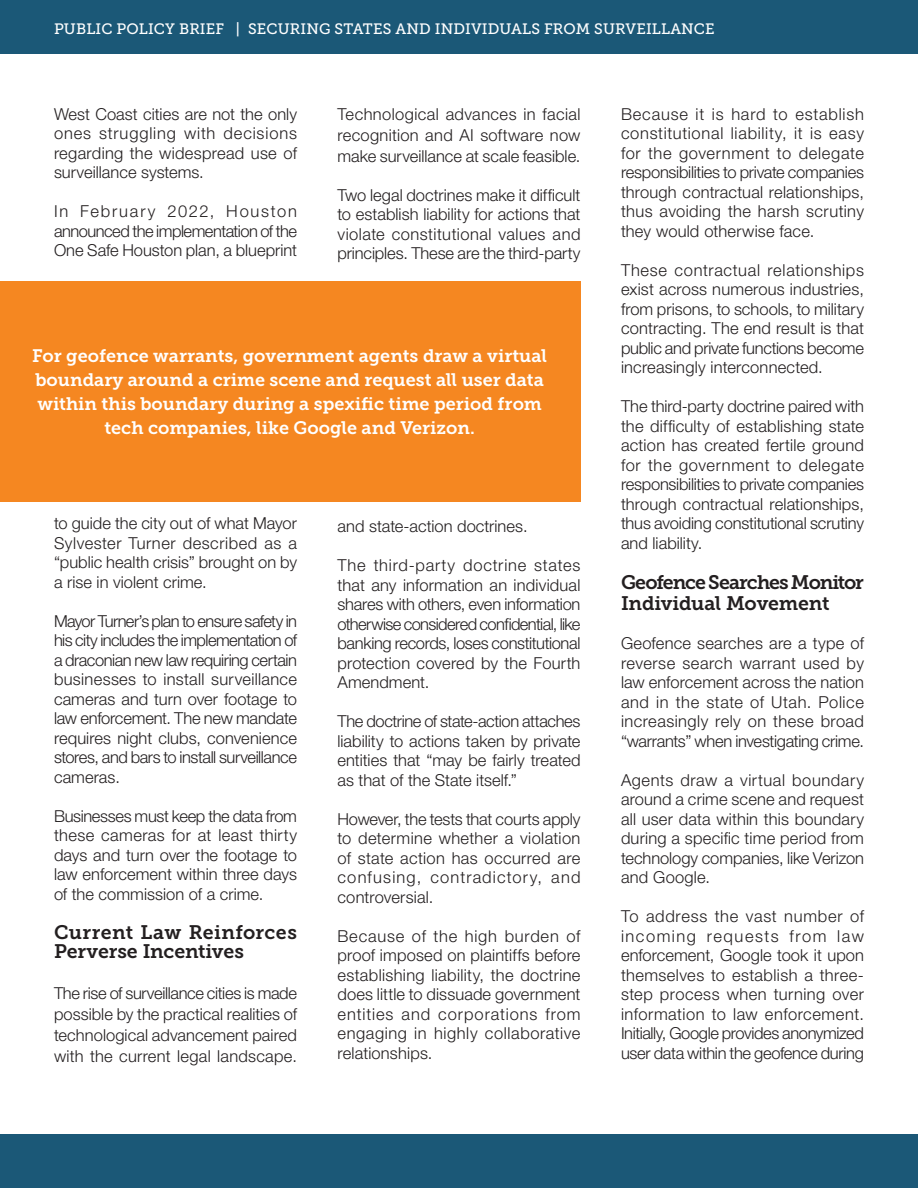
<style>
.page{position:relative;width:918px;height:1188px;background:#fff}
.page>*{position:absolute;margin:0;border:0;box-sizing:border-box;transform-origin:0 0}
.t1{font:19.5px/21px "Museo Slab 700";letter-spacing:-.04em;color:#231f20}
.t2{font:19.5px/19.5px "Museo Slab 700";letter-spacing:-.01em;color:#231f20}
.t3{font:18px/24px "Museo Slab 700";color:#fff;text-align:center}
.t4{font:300 16.5px/19.5px "Helvetica Neue LT Pro";color:#231f20;text-align:justify}
.t5{font:15px "Museo Slab 500";letter-spacing:.01em;color:#fff}
</style>
<div class="page">
<div style="left:0;top:1134px;width:918px;height:54px;background:#1b5877"></div>
<div style="left:0;top:0;width:918px;height:54px;background:#1b5877"></div>
<div style="left:0;top:281px;width:580px;height:221px;background:#f58721"></div>
<p class="t5" style="left:54px;top:20px;width:662px">PUBLIC POLICY BRIEF | SECURING STATES AND INDIVIDUALS FROM SURVEILLANCE</p>
<p class="t4" style="left:54px;top:104px;width:245px">West Coast cities are not the only ones struggling with decisions regarding the widespread use of surveillance systems.</p>
<p class="t4" style="left:54px;top:202px;width:245px">In February 2022, Houston announced the implementation of the One Safe Houston plan, a blueprint</p>
<p class="t4" style="left:338px;top:103px;width:245px;line-height:21px">Technological advances in facial recognition and AI software now make surveillance at scale feasible.</p>
<p class="t4" style="left:338px;top:185px;width:245px">Two legal doctrines make it difficult to establish liability for actions that violate constitutional values and principles. These are the third-party</p>
<p class="t3" style="left:32px;top:344px;width:516px">For geofence warrants, government agents draw a virtual boundary around a crime scene and request all user data within this boundary during a spexific time period from tech companies, like Google and Verizon.</p>
<p class="t4" style="left:54px;top:514px;width:245px">to guide the city out of what Mayor Sylvester Turner described as a “public health crisis” brought on by a rise in violent crime.</p>
<p class="t4" style="left:54px;top:611px;width:245px">Mayor Turner’s plan to ensure safety in his city includes the implementation of a draconian new law requiring certain businesses to install surveillance cameras and turn over footage to law enforcement. The new mandate requires night clubs, convenience stores, and bars to install surveillance cameras.</p>
<p class="t4" style="left:54px;top:806px;width:245px">Businesses must keep the data from these cameras for at least thirty days and turn over the footage to law enforcement within three days of the commission of a crime.</p>
<p class="t2" style="left:54px;top:923px;width:244px">Current Law Reinforces<br>Perverse Incentives</p>
<p class="t4" style="left:54px;top:982px;width:244px;line-height:21px">The rise of surveillance cities is made possible by the practical realities of technological advancement paired with the current legal landscape.</p>
<p class="t4" style="left:338px;top:517px;width:192px">and state-action doctrines.</p>
<p class="t4" style="left:338px;top:556px;width:244px">The third-party doctrine states that any information an individual shares with others, even information otherwise considered confidential, like banking records, loses constitutional protection covered by the Fourth Amendment.</p>
<p class="t4" style="left:338px;top:712px;width:245px">The doctrine of state-action attaches liability to actions taken by private entities that “may be fairly treated as that of the State itself.”</p>
<p class="t4" style="left:338px;top:809px;width:245px">However, the tests that courts apply to determine whether a violation of state action has occurred are confusing, contradictory, and controversial.</p>
<p class="t4" style="left:338px;top:926px;width:245px">Because of the high burden of proof imposed on plaintiffs before establishing liability, the doctrine does little to dissuade government entities and corporations from engaging in highly collaborative relationships.</p>
<p class="t4" style="left:621px;top:104px;width:245px">Because it is hard to establish constitutional liability, it is easy for the government to delegate responsibilities to private companies through contractual relationships, thus avoiding the harsh scrutiny they would otherwise face.</p>
<p class="t4" style="left:621px;top:260px;width:244px">These contractual relationships exist across numerous industries, from prisons, to schools, to military contracting. The end result is that public and private functions become increasingly interconnected.</p>
<p class="t4" style="left:621px;top:397px;width:245px">The third-party doctrine paired with the difficulty of establishing state action has created fertile ground for the government to delegate responsibilities to private companies through contractual relationships, thus avoiding constitutional scrutiny and liability.</p>
<p class="t1" style="left:621px;top:572px;width:244px">Geofence Searches Monitor<br>Individual Movement</p>
<p class="t4" style="left:621px;top:634px;width:245px">Geofence searches are a type of reverse search warrant used by law enforcement across the nation and in the state of Utah. Police increasingly rely on these broad “warrants” when investigating crime.</p>
<p class="t4" style="left:621px;top:770px;width:245px">Agents draw a virtual boundary around a crime scene and request all user data within this boundary during a specific time period from technology companies, like Verizon and Google.</p>
<p class="t4" style="left:621px;top:907px;width:245px">To address the vast number of incoming requests from law enforcement, Google took it upon themselves to establish a three&shy;step process when turning over information to law enforcement.<br>Initially, Google provides anonymized user data within the geofence during</p>
</div>
